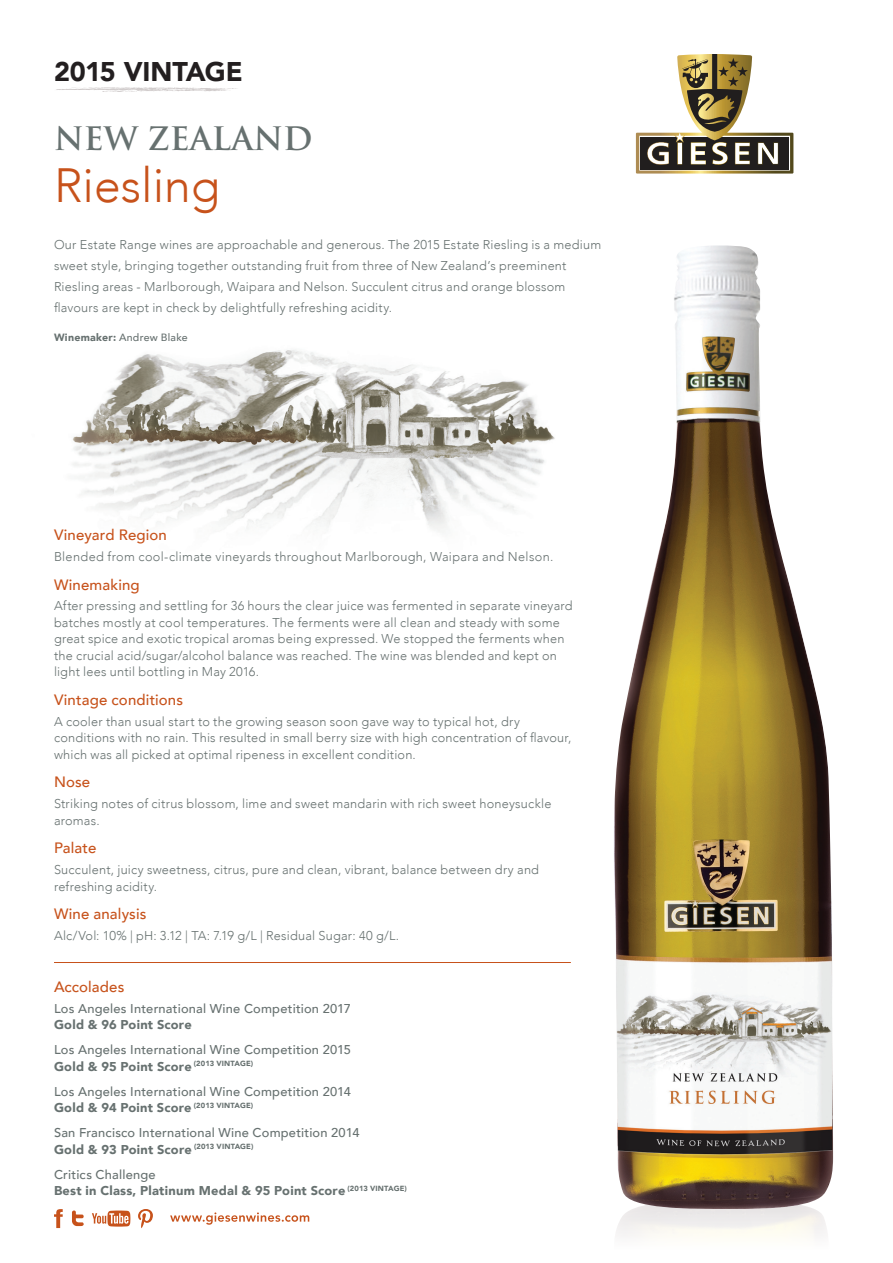
<style>
.page{position:relative;width:893px;height:1263px;background:#fff}
.page>*{position:absolute;margin:0;border:0;box-sizing:border-box;transform-origin:0 0}
.t1{font:300 48px "Avenir";color:#c7521b}
.t2{font:700 31.5px "Trajan Pro";color:#677170}
.t3{font:900 27px "Avenir";letter-spacing:-.01em;color:#231f20}
.Titles{font:500 15px "Avenir";letter-spacing:.01em;color:#c7521b}
.Body_Text{font:300 12.75px/16.5px "Avenir";letter-spacing:.015em;color:#677170}
.Intro{font:300 12.75px/21px "Avenir";letter-spacing:.015em;color:#677170}
.Competition{font:500 12.75px "Avenir";letter-spacing:.015em;color:#677170}
.Awards{font:900 12.75px "Avenir";letter-spacing:.015em;color:#677170}
.Body_Text-2{font:500 10.5px "Avenir";letter-spacing:.025em;color:#677170}
.s1{font-weight:900}
</style>
<div class="page">
<img style="left:72px;top:350px;width:483px;height:181px">
<svg style="left:636px;top:54px;width:157px;height:120px"></svg>
<svg style="left:170px;top:1212px;width:139px;height:13px"></svg>
<svg style="left:72px;top:1210px;width:12px;height:16px"></svg>
<svg style="left:54px;top:1209px;width:9px;height:19px"></svg>
<svg style="left:92px;top:1210px;width:38px;height:16px"></svg>
<svg style="left:138px;top:1209px;width:15px;height:19px"></svg>
<svg style="left:56px;top:87px;width:181px;height:5px"></svg>
<img style="left:614px;top:245px;width:219px;height:964px">
<hr style="left:54px;top:962px;width:517px;height:1px;background:#c7521b">
<p class="t3" style="left:54px;top:48px;width:190px">2015 VINTAGE</p>
<p class="t2" style="left:54px;top:119px;width:260px">NEW ZEALAND</p>
<p class="t1" style="left:54px;top:157px;width:168px">Riesling</p>
<p class="Intro" style="left:54px;top:234px;width:549px">Our Estate Range wines are approachable and generous. The 2015 Estate Riesling is a medium sweet style, bringing together outstanding fruit from three of New Zealand’s preeminent Riesling areas - Marlborough, Waipara and Nelson. Succulent citrus and orange blossom flavours are kept in check by delightfully refreshing acidity.</p>
<p class="Body_Text-2" style="left:54px;top:328px;width:135px"><span class="s1">Winemaker:</span> Andrew Blake</p>
<p class="Titles" style="left:54px;top:522px;width:114px">Vineyard Region</p>
<p class="Body_Text" style="left:54px;top:548px;width:501px">Blended from cool-climate vineyards throughout Marlborough, Waipara and Nelson.</p>
<p class="Titles" style="left:54px;top:571px;width:87px">Winemaking</p>
<p class="Body_Text" style="left:54px;top:598px;width:520px">After pressing and settling for 36 hours the clear juice was fermented in separate vineyard batches mostly at cool temperatures. The ferments were all clean and steady with some great spice and exotic tropical aromas being expressed. We stopped the ferments when the crucial acid/sugar/alcohol balance was reached. The wine was blended and kept on light lees until bottling in May 2016.</p>
<p class="Titles" style="left:54px;top:687px;width:131px">Vintage conditions</p>
<p class="Body_Text" style="left:54px;top:713px;width:519px">A cooler than usual start to the growing season soon gave way to typical hot, dry conditions with no rain. This resulted in small berry size with high concentration of flavour, which was all picked at optimal ripeness in excellent condition.</p>
<p class="Titles" style="left:54px;top:769px;width:38px">Nose</p>
<p class="Body_Text" style="left:54px;top:795px;width:499px">Striking notes of citrus blossom, lime and sweet mandarin with rich sweet honeysuckle aromas.</p>
<p class="Titles" style="left:54px;top:835px;width:44px">Palate</p>
<p class="Body_Text" style="left:54px;top:861px;width:487px">Succulent, juicy sweetness, citrus, pure and clean, vibrant, balance between dry and refreshing acidity.</p>
<p class="Titles" style="left:54px;top:901px;width:94px">Wine analysis</p>
<p class="Body_Text" style="left:54px;top:927px;width:347px">Alc/Vol: 10% | pH: 3.12 | TA: 7.19 g/L | Residual Sugar: 40 g/L.</p>
<p class="Titles" style="left:54px;top:974px;width:72px">Accolades</p>
<p class="Competition" style="left:54px;top:997px;width:298px">Los Angeles International Wine Competition 2017</p>
<p class="Awards" style="left:54px;top:1014px;width:139px">Gold &amp; 96 Point Score</p>
<p class="Competition" style="left:54px;top:1039px;width:299px">Los Angeles International Wine Competition 2015</p>
<p class="Awards" style="left:54px;top:1055px;width:201px">Gold &amp; 95 Point Score <sup>(2013</sup> <sup>VINTAGE)</sup></p>
<p class="Competition" style="left:54px;top:1080px;width:298px">Los Angeles International Wine Competition 2014</p>
<p class="Awards" style="left:54px;top:1097px;width:201px">Gold &amp; 94 Point Score <sup>(2013</sup> <sup>VINTAGE)</sup></p>
<p class="Competition" style="left:54px;top:1122px;width:307px">San Francisco International Wine Competition 2014</p>
<p class="Awards" style="left:54px;top:1138px;width:201px">Gold &amp; 93 Point Score <sup>(2013</sup> <sup>VINTAGE)</sup></p>
<p class="Competition" style="left:54px;top:1163px;width:103px">Critics Challenge</p>
<p class="Awards" style="left:54px;top:1180px;width:354px">Best in Class, Platinum Medal &amp; 95 Point Score <sup>(2013</sup> <sup>VINTAGE)</sup></p>
</div>
